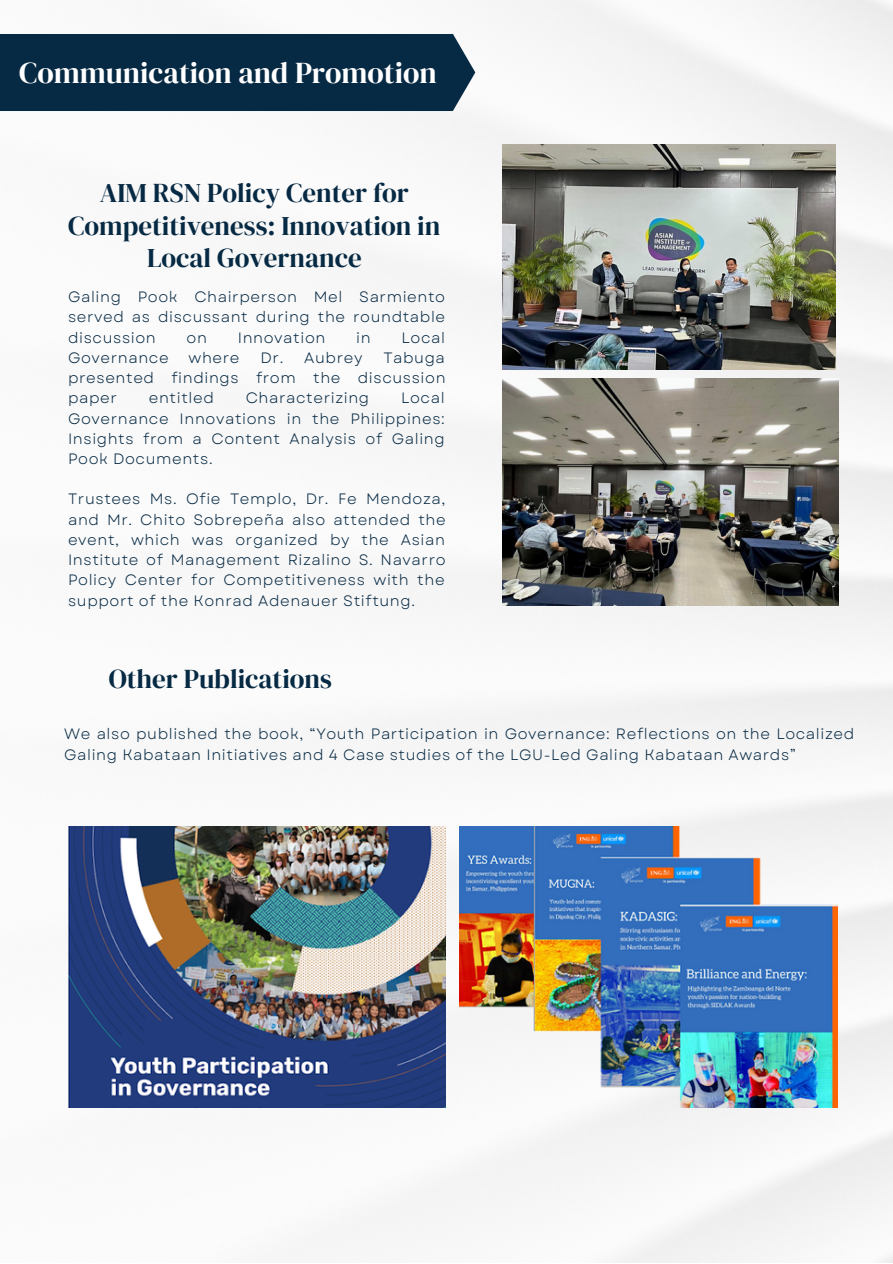
<style>
.page{position:relative;width:893px;height:1264px;background:#fff}
.page>*{position:absolute;margin:0;border:0;box-sizing:border-box;transform-origin:0 0}
.t1{font:30px "DM Serif Display";color:#fff}
.t2{font:27px/32.5px "DM Serif Display";color:#072a44;text-align:center}
.t3{font:15px/20.2px "Garet";letter-spacing:.04em;color:#072a44;text-align:justify}
</style>
<div class="page">
<img style="left:21px;top:0;width:871px;height:1262px">
<div style="left:0;top:34px;width:475px;height:77px;background:#072a44"></div>
<img style="left:502px;top:144px;width:333px;height:225px">
<img style="left:502px;top:378px;width:336px;height:227px">
<img style="left:68px;top:826px;width:378px;height:281px">
<img style="left:459px;top:826px;width:378px;height:281px">
<p class="t1" style="left:19px;top:52px;width:419px">Communication and Promotion</p>
<p class="t2" style="left:68px;top:176px;width:373px">AIM RSN Policy Center for<br>Competitiveness: Innovation in<br>Local Governance</p>
<p class="t3" style="left:68px;top:287px;width:378px">Galing Pook Chairperson Mel Sarmiento served as discussant during the roundtable discussion</p>
<p class="t3" style="left:187px;top:327px;width:22px">on</p>
<p class="t3" style="left:238px;top:327px;width:89px">Innovation</p>
<p class="t3" style="left:356px;top:327px;width:16px">in</p>
<p class="t3" style="left:401px;top:327px;width:45px">Local</p>
<p class="t3" style="left:68px;top:347px;width:102px">Governance</p>
<p class="t3" style="left:188px;top:347px;width:52px">where</p>
<p class="t3" style="left:260px;top:347px;width:103px">Dr. Aubrey</p>
<p class="t3" style="left:68px;top:347px;width:379px;text-indent:315px">Tabuga presented findings from the discussion paper</p>
<p class="t3" style="left:68px;top:388px;width:378px;text-indent:333px">Local Governance Innovations in the Philippines:<br>Insights from a Content Analysis of Galing Pook Documents.</p>
<p class="t3" style="left:68px;top:489px;width:379px">Trustees Ms. Ofie Templo, Dr. Fe Mendoza, and Mr. Chito Sobrepeña also attended the event, which was organized by the Asian Institute of Management Rizalino S. Navarro Policy Center for Competitiveness with the support of the Konrad Adenauer Stiftung.</p>
<p class="t3" style="left:149px;top:388px;width:67px">entitled</p>
<p class="t3" style="left:246px;top:388px;width:125px">Characterizing</p>
<p class="t2" style="left:109px;top:662px;width:225px">Other Publications</p>
<p class="t3" style="left:64px;top:724px;width:791px">We also published the book, “Youth Participation in Governance: Reflections on the Localized<br>Galing Kabataan Initiatives and 4 Case studies of the LGU-Led Galing Kabataan Awards”</p>
</div>
